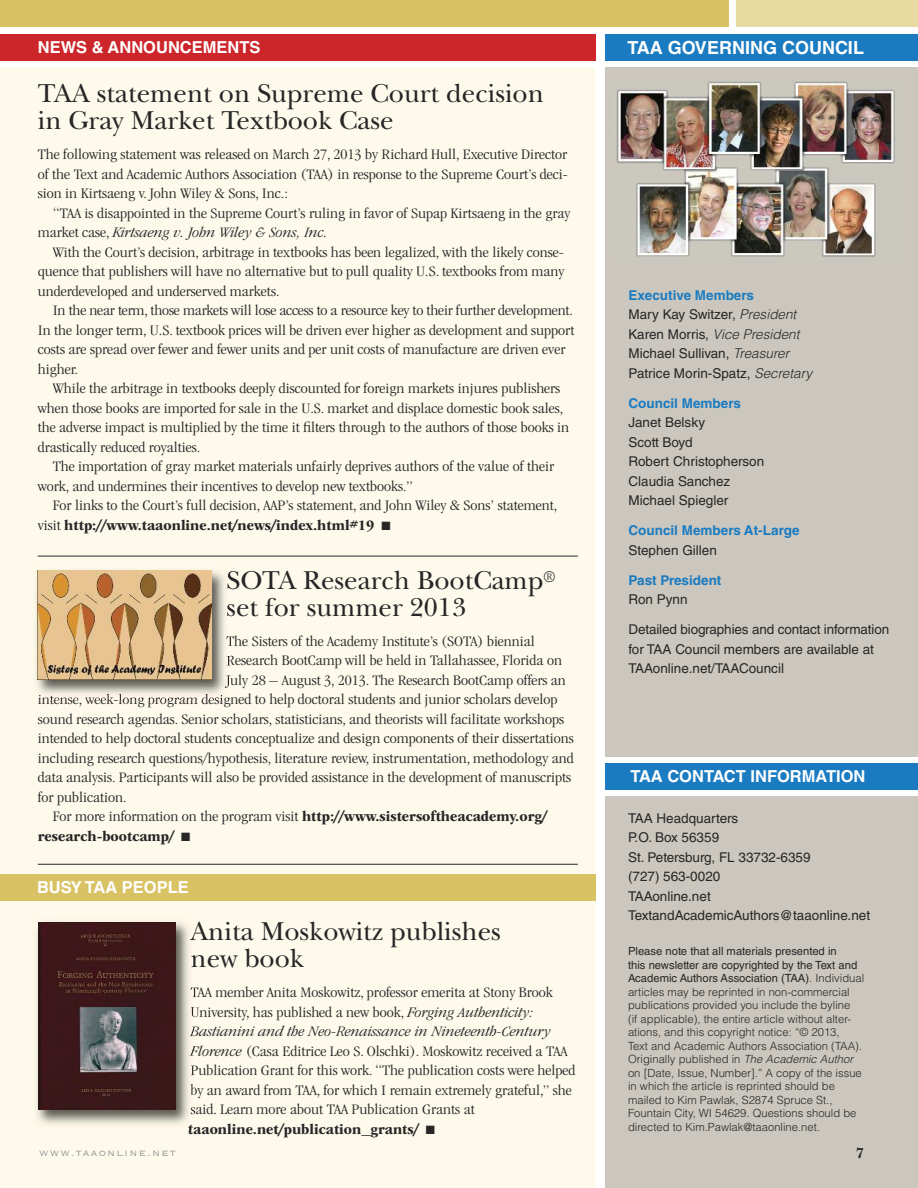
<style>
.page{position:relative;width:918px;height:1188px;background:#fff}
.page>*{position:absolute;margin:0;border:0;box-sizing:border-box;transform-origin:0 0}
.t1{font:27px/27px "New Baskerville Std";color:#272627}
.t2{font:700 18px "Helvetica LT Std";color:#fff}
.t3{font:700 16.5px "Helvetica LT Std";color:#fff}
.t4{font:300 condensed 15px/19.5px "ITC Garamond Std";color:#272627;scale:1.2 1}
.t5{font:700 condensed 15px "ITC Garamond Std";color:#272627;scale:1.2 1}
.t6{font:700 15px "New Baskerville Std";color:#272627}
.t7{font:13.5px/19.5px "Helvetica LT Std";color:#272627}
.t8{font:700 13.5px "Helvetica LT Std";color:#1a7bc1}
.t9{font:12px "Copperplate Gothic Std 32 BC";letter-spacing:.1em;color:#939393}
.t10{font:300 11.25px/13.5px "Helvetica LT Std";color:#272627}
.s1{font-style:italic}
.s2{font-weight:700}
.s3{font-weight:700;color:#1a7bc1}
.s4{font-weight:300;font-style:italic}
.s5{font-weight:400}
</style>
<div class="page">
<hr style="left:0;top:54px;width:1px;height:592px;background:#e8f2f9">
<div style="left:605px;top:797px;width:313px;height:391px;background:#cbc7be"></div>
<div style="left:0;top:67px;width:595px;height:1121px;background:#fdf9eb"></div>
<div style="left:0;top:0;width:729px;height:27px;background:#d8c264"></div>
<div style="left:736px;top:0;width:182px;height:27px;background:#e7dba2"></div>
<div style="left:605px;top:67px;width:313px;height:689px;background:#cbc7be"></div>
<div style="left:605px;top:763px;width:313px;height:27px;background:#1a7bc1"></div>
<div style="left:605px;top:34px;width:313px;height:27px;background:#1a7bc1"></div>
<hr style="left:38px;top:556px;width:540px;height:1px;background:#272627">
<hr style="left:38px;top:864px;width:540px;height:1px;background:#272627">
<img style="left:37px;top:570px;width:194px;height:129px">
<img style="left:228px;top:571px;width:3px;height:18px">
<svg style="left:227px;top:603px;width:4px;height:13px"></svg>
<svg style="left:227px;top:635px;width:4px;height:11px"></svg>
<svg style="left:227px;top:656px;width:4px;height:10px"></svg>
<img style="left:225px;top:674px;width:6px;height:14px">
<img style="left:38px;top:695px;width:33px;height:4px">
<img style="left:38px;top:571px;width:173px;height:109px">
<div style="left:0;top:874px;width:595px;height:27px;background:#d8c264"></div>
<img style="left:37px;top:922px;width:158px;height:203px">
<svg style="left:190px;top:930px;width:5px;height:10px"></svg>
<img style="left:191px;top:954px;width:4px;height:14px">
<svg style="left:191px;top:987px;width:4px;height:10px"></svg>
<svg style="left:191px;top:1007px;width:4px;height:10px"></svg>
<svg style="left:190px;top:1026px;width:5px;height:10px"></svg>
<svg style="left:190px;top:1045px;width:5px;height:11px"></svg>
<svg style="left:191px;top:1064px;width:4px;height:11px"></svg>
<svg style="left:191px;top:1084px;width:4px;height:12px"></svg>
<svg style="left:191px;top:1106px;width:4px;height:8px"></svg>
<svg style="left:188px;top:1123px;width:7px;height:6px"></svg>
<img style="left:38px;top:923px;width:138px;height:187px">
<div style="left:0;top:35px;width:595px;height:26px;background:#cc262b"></div>
<img style="left:616px;top:81px;width:279px;height:177px">
<p class="t3" style="left:38px;top:41px;width:224px">NEWS &amp; ANNOUNCEMENTS</p>
<h1 class="t1" style="left:38px;top:83px;width:508px">tAA statement on supreme court decision in Gray Market textbook case</h1>
<p class="t4" style="left:38px;top:146px;width:443px;text-align:justify">The following statement was released on March 27, 2013 by Richard Hull, Executive Director of the Text and Academic Authors Association (TAA) in response to the Supreme Court’s deci&shy;sion in Kirtsaeng v. John Wiley &amp; Sons, Inc.:</p>
<p class="t4" style="left:38px;top:204px;width:445px;text-indent:15px">“TAA is disappointed in the Supreme Court’s ruling in favor of Supap Kirtsaeng in the gray market case, <span class="s1">Kirtsaeng v. John Wiley &amp; Sons, Inc.</span></p>
<p class="t4" style="left:38px;top:243px;width:440px;text-align:justify;text-indent:15px">With the Court’s decision, arbitrage in textbooks has been legalized, with the likely conse&shy;quence that publishers will have no alternative but to pull quality U.S. textbooks from many underdeveloped and underserved markets.</p>
<p class="t4" style="left:38px;top:302px;width:449px;text-indent:15px">In the near term, those markets will lose access to a resource key to their further development.<br>In the longer term, U.S. textbook prices will be driven ever higher as development and support costs are spread over fewer and fewer units and per unit costs of manufacture are driven ever higher.</p>
<p class="t4" style="left:38px;top:380px;width:444px;text-indent:15px">While the arbitrage in textbooks deeply discounted for foreign markets injures publishers when those books are imported for sale in the U.S. market and displace domestic book sales, the adverse impact is multiplied by the time it filters through to the authors of those books in drastically reduced royalties.</p>
<p class="t4" style="left:38px;top:458px;width:432px;text-indent:15px">The importation of gray market materials unfairly deprives authors of the value of their work, and undermines their incentives to develop new textbooks.”</p>
<p class="t4" style="left:38px;top:497px;width:434px;text-indent:15px">For links to the Court’s full decision, AAP’s statement, and John Wiley &amp; Sons’ statement, visit <span class="s2">http://www.taaonline.net/news/index.html#19</span> ■</p>
<h1 class="t1" style="left:226px;top:570px;width:331px">sotA research Bootcamp<sup>® </sup>set for summer 2013</h1>
<p class="t4" style="left:226px;top:633px;width:259px">The Sisters of the Academy Institute’s (SOTA) biennial</p>
<p class="t4" style="left:226px;top:652px;width:281px">Research BootCamp will be held in Tallahassee, Florida on</p>
<p class="t4" style="left:226px;top:672px;width:285px">July 28 – August 3, 2013. The Research BootCamp offers an</p>
<p class="t4" style="left:38px;top:691px;width:435px">intense, week-long program designed to help doctoral students and junior scholars develop</p>
<p class="t4" style="left:38px;top:711px;width:440px">sound research agendas. Senior scholars, statisticians, and theorists will facilitate workshops</p>
<p class="t4" style="left:38px;top:730px;width:448px">intended to help doctoral students conceptualize and design components of their dissertations</p>
<p class="t4" style="left:38px;top:750px;width:448px">including research questions/hypothesis, literature review, instrumentation, methodology and</p>
<p class="t4" style="left:38px;top:769px;width:446px">data analysis. Participants will also be provided assistance in the development of manuscripts</p>
<p class="t4" style="left:38px;top:789px;width:75px">for publication.</p>
<p class="t4" style="left:53px;top:808px;width:413px">For more information on the program visit <span class="s2">http://www.sistersoftheacademy.org/</span></p>
<p class="t5" style="left:38px;top:830px;width:129px">research-bootcamp/ ■</p>
<p class="t3" style="left:37px;top:881px;width:153px">BUSY TAA PEOPLE</p>
<h1 class="t1" style="left:190px;top:921px;width:312px">Anita Moskowitz publishes new book</h1>
<p class="t4" style="left:188px;top:984px;width:324px">TAA member Anita Moskowitz, professor emerita at Stony Brook University, has published a new book, <span class="s1">Forging Authenticity:<br>Bastianini and the Neo-Renaissance in Nineteenth-Century Florence</span> (Casa Editrice Leo S. Olschki). Moskowitz received a TAA Publication Grant for this work.“The publication costs were helped by an award from TAA, for which I remain extremely grateful,” she said. Learn more about TAA Publication Grants at <span class="s2">taaonline.net/publication_grants/</span> ■</p>
<p class="t2" style="left:628px;top:41px;width:238px">TAA GOVERNING COUNCIL</p>
<p class="t7" style="left:629px;top:286px;width:185px"><span class="s3">Executive Members<br></span>Mary Kay Switzer, <span class="s4">President<br></span>Karen Morris, <span class="s4">Vice President<br></span>Michael Sullivan, <span class="s4">Treasurer<br></span>Patrice Morin-Spatz, <span class="s4">Secretary</span></p>
<p class="t8" style="left:629px;top:398px;width:114px">Council Members</p>
<p class="t7" style="left:629px;top:414px;width:137px">Janet Belsky<br>Scott Boyd<br>Robert Christopherson<br>Claudia Sanchez<br>Michael Spiegler</p>
<p class="t8" style="left:629px;top:525px;width:173px">Council Members At-Large</p>
<p class="t7" style="left:629px;top:541px;width:90px">Stephen Gillen</p>
<p class="t8" style="left:629px;top:575px;width:94px">Past President</p>
<p class="t7" style="left:629px;top:591px;width:61px">Ron Pynn</p>
<p class="t7" style="left:629px;top:621px;width:262px">Detailed biographies and contact information for TAA Council members are available at<br>TAAonline.net/TAACouncil</p>
<p class="t3" style="left:630px;top:770px;width:237px">TAA CONTACT INFORMATION</p>
<p class="t7" style="left:628px;top:810px;width:244px">TAA Headquarters<br>P.O. Box 56359<br>St. Petersburg, FL 33732-6359<br>(727) 563-0020<br>TAAonline.net<br>TextandAcademicAuthors@taaonline.net</p>
<p class="t10" style="left:628px;top:945px;width:238px"><span class="s5">Please note that all materials presented in<br>this newsletter are copyrighted by the Text and Academic Authors Association (TAA)</span>. Individual articles may be reprinted in non-commercial publications provided you include the byline<br>(if applicable), the entire article without alter&shy;ations, and this copyright notice: “© 2013,<br>Text and Academic Authors Association (TAA).<br>Originally published in <span class="s1">The Academic Author </span>on [Date, Issue, Number].” A copy of the issue in which the article is reprinted should be mailed to Kim Pawlak, S2874 Spruce St., Fountain City, WI 54629. Questions should be directed to Kim.Pawlak@taaonline.net.</p>
<p class="t9" style="left:39px;top:1145px;width:138px">www.taaonline.net</p>
<p class="t6" style="left:856px;top:1147px;width:9px">7</p>
</div>
